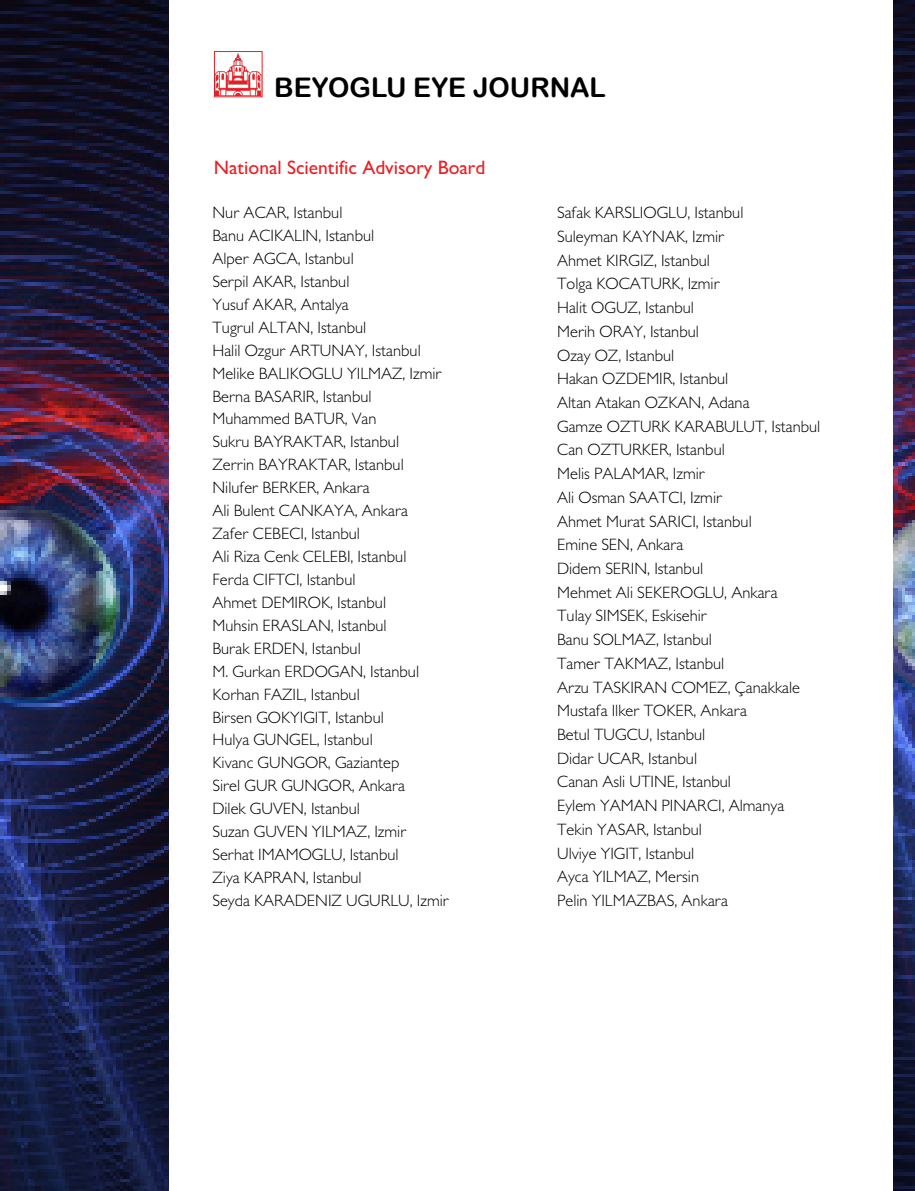
<style>
.page{position:relative;width:915px;height:1191px;background:#fff}
.page>*{position:absolute;margin:0;border:0;box-sizing:border-box;transform-origin:0 0}
.t1{font:27px "Arial Rounded MT Bold";color:#000}
.t2{font:500 19.5px "Gill Sans MT Pro";color:#ed1d24}
.t3{font:300 16.5px/23px "Gill Sans MT Pro";color:#000}
</style>
<div class="page">
<div style="left:214px;top:51px;width:48px;height:46px;border:1px solid #ed1d24"></div>
<img style="left:215px;top:53px;width:46px;height:43px">
<img style="left:893px;top:0;width:21px;height:1191px">
<img style="left:0;top:0;width:168px;height:1191px">
<h1 class="t1" style="left:274px;top:71px;width:333px">BEYOGLU EYE JOURNAL</h1>
<p class="t2" style="left:214px;top:156px;width:273px">National Scientific Advisory Board</p>
<p class="t3" style="left:212px;top:201px;width:238px">Nur ACAR, Istanbul<br>Banu ACIKALIN, Istanbul<br>Alper AGCA, Istanbul<br>Serpil AKAR, Istanbul<br>Yusuf AKAR, Antalya<br>Tugrul ALTAN, Istanbul<br>Halil Ozgur ARTUNAY, Istanbul<br>Melike BALIKOGLU YILMAZ, Izmir<br>Berna BASARIR, Istanbul<br>Muhammed BATUR, Van<br>Sukru BAYRAKTAR, Istanbul<br>Zerrin BAYRAKTAR, Istanbul<br>Nilufer BERKER, Ankara<br>Ali Bulent CANKAYA, Ankara<br>Zafer CEBECI, Istanbul<br>Ali Riza Cenk CELEBI, Istanbul<br>Ferda CIFTCI, Istanbul<br>Ahmet DEMIROK, Istanbul<br>Muhsin ERASLAN, Istanbul<br>Burak ERDEN, Istanbul<br>M. Gurkan ERDOGAN, Istanbul<br>Korhan FAZIL, Istanbul<br>Birsen GOKYIGIT, Istanbul<br>Hulya GUNGEL, Istanbul<br>Kivanc GUNGOR, Gaziantep<br>Sirel GUR GUNGOR, Ankara<br>Dilek GUVEN, Istanbul<br>Suzan GUVEN YILMAZ, Izmir<br>Serhat IMAMOGLU, Istanbul<br>Ziya KAPRAN, Istanbul<br>Seyda KARADENIZ UGURLU, Izmir</p>
<p class="t3" style="left:557px;top:200px;width:264px;line-height:23.7px">Safak KARSLIOGLU, Istanbul<br>Suleyman KAYNAK, Izmir<br>Ahmet KIRGIZ, Istanbul<br>Tolga KOCATURK, Izmir<br>Halit OGUZ, Istanbul<br>Merih ORAY, Istanbul<br>Ozay OZ, Istanbul<br>Hakan OZDEMIR, Istanbul<br>Altan Atakan OZKAN, Adana<br>Gamze OZTURK KARABULUT, Istanbul<br>Can OZTURKER, Istanbul<br>Melis PALAMAR, Izmir<br>Ali Osman SAATCI, Izmir<br>Ahmet Murat SARICI, Istanbul<br>Emine SEN, Ankara<br>Didem SERIN, Istanbul<br>Mehmet Ali SEKEROGLU, Ankara<br>Tulay SIMSEK, Eskisehir<br>Banu SOLMAZ, Istanbul<br>Tamer TAKMAZ, Istanbul<br>Arzu TASKIRAN COMEZ, Çanakkale<br>Mustafa Ilker TOKER, Ankara<br>Betul TUGCU, Istanbul<br>Didar UCAR, Istanbul<br>Canan Asli UTINE, Istanbul<br>Eylem YAMAN PINARCI, Almanya<br>Tekin YASAR, Istanbul<br>Ulviye YIGIT, Istanbul<br>Ayca YILMAZ, Mersin<br>Pelin YILMAZBAS, Ankara</p>
</div>
